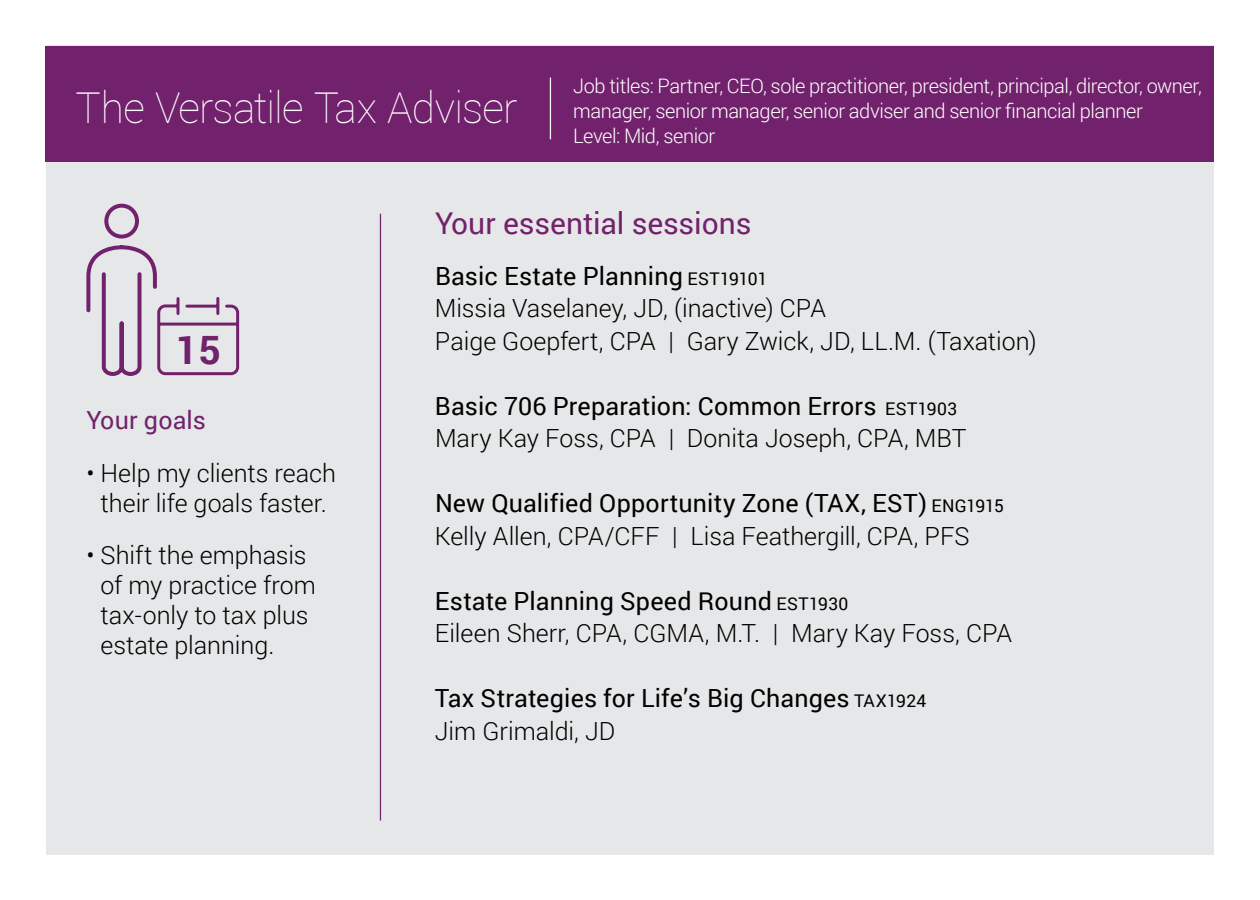
<style>
.page{position:relative;width:1260px;height:900px;background:#fff}
.page>*{position:absolute;margin:0;border:0;box-sizing:border-box;transform-origin:0 0}
.t1{font:100 42.5px "Roboto";letter-spacing:-.015em;color:#fff}
.t2{font:700 39px "Roboto";color:#72226d}
.t3{font:30px "Roboto";letter-spacing:-.005em;color:#72226d}
.t4{font:300 25px/32.5px "Roboto";color:#000}
.t5{font:25px/32.5px "Roboto";letter-spacing:.005em;color:#000}
.t6{font:25px "Roboto";letter-spacing:.005em;color:#72226d}
.t7{font:300 20px/25px "Roboto";letter-spacing:-.02em;color:#fff}
.s1{font-weight:400}
.s2{font-weight:400;font-size:17.5px}
.s3{font-size:17.5px}
.s4{font-weight:300}
</style>
<div class="page">
<div style="left:46px;top:45px;width:1168px;height:810px;background:#e6e7e8"></div>
<div style="left:45px;top:47px;width:1169px;height:115px;background:#72226d"></div>
<hr style="left:380px;top:214px;width:1px;height:607px;background:#72226d">
<svg style="left:86px;top:203px;width:154px;height:173px"></svg>
<hr style="left:550px;top:78px;width:1px;height:61px;background:#fff">
<h1 class="t1" style="left:75px;top:79px;width:443px">The Versatile Tax Adviser</h1>
<p class="t7" style="left:573px;top:73px;width:630px">Job titles: Partner, CEO, sole practitioner, president, principal, director, owner, manager, senior manager, senior adviser and senior financial planner<br>Level: Mid, senior</p>
<h2 class="t2" style="left:176px;top:322px;width:46px">15</h2>
<p class="t6" style="left:86px;top:403px;width:121px">Your goals</p>
<p class="t4" style="left:86px;top:457px;width:251px;line-height:30px;text-align:center">• Help my clients reach their life goals faster.</p>
<p class="t4" style="left:101px;top:539px;width:217px;line-height:30px;text-indent:-14px">• Shift the emphasis of my practice from tax-only to tax plus estate planning.</p>
<p class="t3" style="left:435px;top:203px;width:318px">Your essential sessions</p>
<p class="t4" style="left:435px;top:259px;width:603px"><span class="s1">Basic Estate Planning</span> <span class="s2">EST19101<br></span>Missia Vaselaney, JD, (inactive) CPA<br>Paige Goepfert, CPA | Gary Zwick, JD, LL.M. (Taxation)</p>
<p class="t4" style="left:435px;top:389px;width:533px"><span class="s1">Basic 706 Preparation: Common Errors</span> <span class="s2">EST1903<br></span>Mary Kay Foss, CPA | Donita Joseph, CPA, MBT</p>
<p class="t4" style="left:435px;top:486px;width:571px"><span class="s1">New Qualified Opportunity Zone (TAX, EST)</span> <span class="s2">ENG1915<br></span>Kelly Allen, CPA/CFF | Lisa Feathergill, CPA, PFS</p>
<p class="t4" style="left:435px;top:584px;width:579px"><span class="s1">Estate Planning Speed Round</span> <span class="s2">EST1930<br></span>Eileen Sherr, CPA, CGMA, M.T. | Mary Kay Foss, CPA</p>
<p class="t5" style="left:435px;top:681px;width:493px">Tax Strategies for Life’s Big Changes <span class="s3">TAX1924<br></span><span class="s4">Jim Grimaldi, JD</span></p>
</div>
